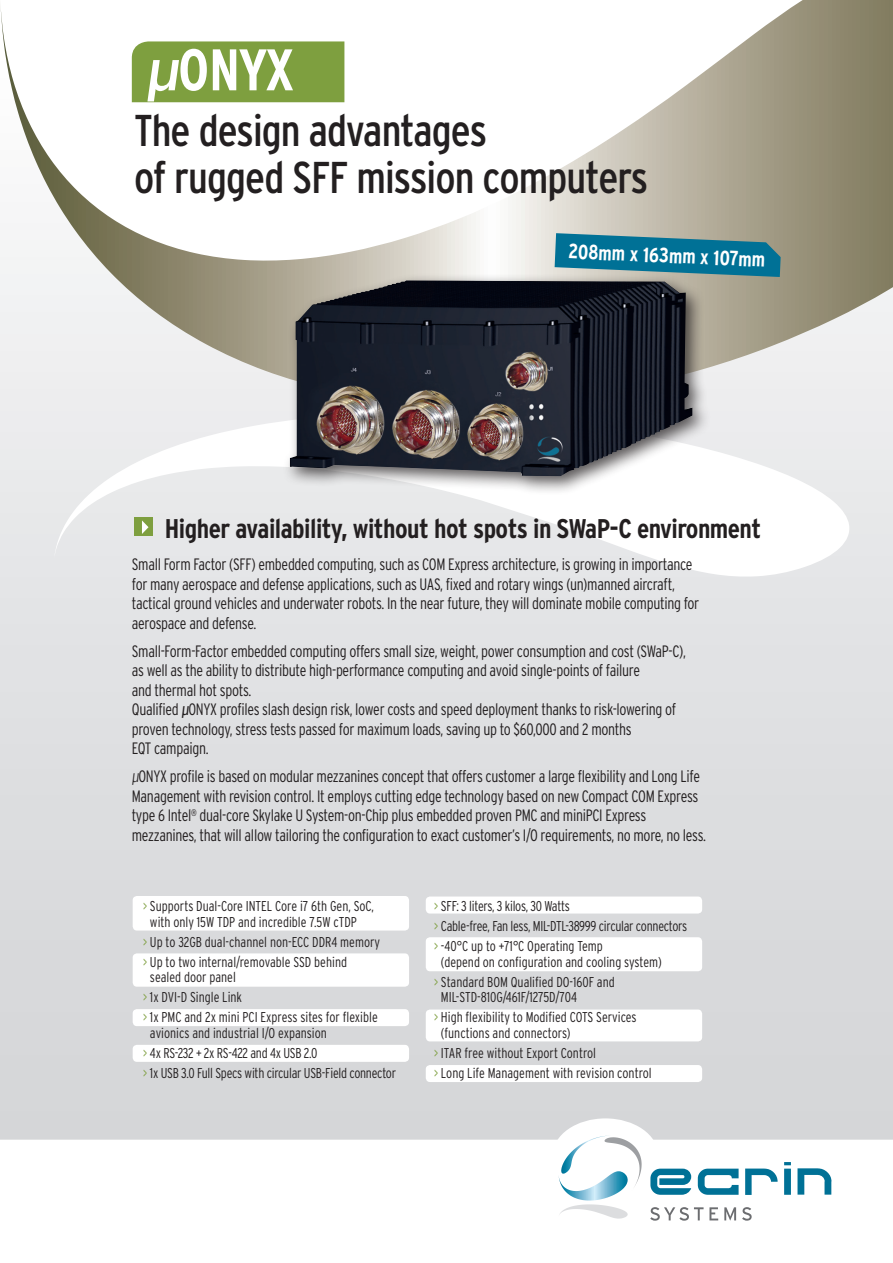
<style>
.page{position:relative;width:893px;height:1263px;background:#fff}
.page>*{position:absolute;margin:0;border:0;box-sizing:border-box;transform-origin:0 0}
.t1{font:700 condensed 58.5px "Interstate";color:#fff}
.t2{font:condensed 44.55px/47px "Interstate";letter-spacing:-.02em;color:#231f20}
.t3{font:700 condensed 27px "Interstate";letter-spacing:-.02em;color:#231f20}
.t4{font:700 condensed 20.7px "Interstate";color:#fff;scale:.95 1}
.t5{font:300 condensed 16.5px/19.5px "Interstate";letter-spacing:-.02em;color:#231f20;scale:.95 1}
.t6{font:300 condensed 14.25px/15.8px "Interstate";color:#231f20;scale:.95 1}
.t7{font:300 condensed 14.25px "Interstate";letter-spacing:-.02em;color:#231f20;scale:.95 1}
.s1{font-family:"Helvetica Neue LT";font-weight:500;font-stretch:normal}
.s2{font-family:"Helvetica Neue LT";font-weight:400}
.s3{font-family:"Helvetica Neue LT"}
.s4{color:#7e9f3f}
</style>
<div class="page">
<div style="left:0;top:404px;width:893px;height:736px;background:#dcdddf"></div>
<svg style="left:0;top:0;width:893px;height:404px"></svg>
<svg style="left:54px;top:413px;width:796px;height:164px;fill:#e9eaeb"></svg>
<div style="left:132px;top:41px;width:212px;height:61px;background:#7e9f3f"></div>
<div style="left:134px;top:517px;width:19px;height:19px;background:#7e9f3f"></div>
<svg style="left:142px;top:520px;width:7px;height:14px"></svg>
<div style="left:133px;top:896px;width:276px;height:34px;background:#fff;border-radius:4px"></div>
<div style="left:426px;top:896px;width:276px;height:17px;background:#fff;border-radius:4px"></div>
<div style="left:426px;top:1065px;width:276px;height:17px;background:#fff;border-radius:4px"></div>
<div style="left:426px;top:1009px;width:276px;height:32px;background:#fff;border-radius:4px"></div>
<div style="left:426px;top:937px;width:276px;height:34px;background:#fff;border-radius:4px"></div>
<div style="left:133px;top:953px;width:276px;height:34px;background:#fff;border-radius:4px"></div>
<div style="left:133px;top:1009px;width:276px;height:17px;background:#fff;border-radius:4px"></div>
<div style="left:133px;top:1045px;width:276px;height:17px;background:#fff;border-radius:4px"></div>
<div style="left:553px;top:1118px;width:105px;height:74px;background:#fff;border-radius:50%"></div>
<svg style="left:558px;top:1135px;width:84px;height:83px"></svg>
<svg style="left:650px;top:1162px;width:181px;height:33px"></svg>
<svg style="left:650px;top:1207px;width:102px;height:14px"></svg>
<div style="left:283px;top:273px;width:428px;height:223px;background:#231f20;opacity:.75"></div>
<img style="left:290px;top:280px;width:402px;height:196px">
<svg style="left:555px;top:233px;width:226px;height:44px;background:#2d829a"></svg>
<p class="t1" style="left:146px;top:37px;width:150px"><span class="s1">µ</span>ONYX</p>
<p class="t2" style="left:134px;top:106px;width:515px">The design advantages<br>of rugged SFF mission computers</p>
<p class="t4" style="left:569px;top:240px;width:209px;rotate:2deg">208mm x 163mm x 107mm</p>
<p class="t3" style="left:165px;top:513px;width:598px">Higher availability, without hot spots in SWaP-C environment</p>
<p class="t5" style="left:132px;top:554px;width:599px">Small Form Factor (SFF) embedded computing, such as COM Express architecture, is growing in importance for many aerospace and defense applications, such as UAS, fixed and rotary wings (un)manned aircraft, tactical ground vehicles and underwater robots. In the near future, they will dominate mobile computing for aerospace and defense.</p>
<p class="t5" style="left:132px;top:641px;width:585px">Small-Form-Factor embedded computing offers small size, weight, power consumption and cost (SWaP-C), as well as the ability to distribute high-performance computing and avoid single-points of failure<br>and thermal hot spots.</p>
<p class="t5" style="left:132px;top:699px;width:574px">Qualified <span class="s2">µ</span>ONYX profiles slash design risk, lower costs and speed deployment thanks to risk-lowering of proven technology, stress tests passed for maximum loads, saving up to $60,000 and 2 months<br>EQT campaign.</p>
<p class="t5" style="left:132px;top:766px;width:606px"><span class="s3">µ</span>ONYX profile is based on modular mezzanines concept that offers customer a large flexibility and Long Life Management with revision control. It employs cutting edge technology based on new Compact COM Express type 6 Intel<sup>®</sup> dual-core Skylake U System-on-Chip plus embedded proven PMC and miniPCI Express mezzanines, that will allow tailoring the configuration to exact customer’s I/O requirements, no more, no less.</p>
<p class="t6" style="left:150px;top:898px;width:237px;text-indent:-7px"><span class="s4">&gt;</span> Supports Dual-Core INTEL Core i7 6th Gen, SoC, with only 15W TDP and incredible 7.5W cTDP</p>
<p class="t6" style="left:143px;top:933px;width:251px"><span class="s4">&gt;</span> Up to 32GB dual-channel non-ECC DDR4 memory</p>
<p class="t6" style="left:150px;top:953px;width:209px;text-indent:-7px"><span class="s4">&gt;</span> Up to two internal/removable SSD behind sealed door panel</p>
<p class="t6" style="left:143px;top:989px;width:106px"><span class="s4">&gt;</span> 1x DVI-D Single Link</p>
<p class="t6" style="left:150px;top:1009px;width:241px;text-indent:-7px"><span class="s4">&gt;</span> 1x PMC and 2x mini PCI Express sites for flexible avionics and industrial I/O expansion</p>
<p class="t7" style="left:143px;top:1045px;width:185px"><span class="s4">&gt;</span> 4x RS-232 + 2x RS-422 and 4x USB 2.0</p>
<p class="t7" style="left:143px;top:1065px;width:268px"><span class="s4">&gt;</span> 1x USB 3.0 Full Specs with circular USB-Field connector</p>
<p class="t7" style="left:434px;top:898px;width:144px"><span class="s4">&gt;</span> SFF: 3 liters, 3 kilos, 30 Watts</p>
<p class="t7" style="left:434px;top:918px;width:268px"><span class="s4">&gt;</span> Cable-free, Fan less, MIL-DTL-38999 circular connectors</p>
<p class="t6" style="left:441px;top:938px;width:234px;text-indent:-7px"><span class="s4">&gt;</span> -40°C up to +71°C Operating Temp<br>(depend on configuration and cooling system)</p>
<p class="t6" style="left:441px;top:973px;width:184px;text-indent:-7px"><span class="s4">&gt;</span> Standard BOM Qualified DO-160F and<br>MIL-STD-810G/461F/1275D/704</p>
<p class="t6" style="left:441px;top:1009px;width:208px;text-indent:-7px"><span class="s4">&gt;</span> High flexibility to Modified COTS Services (functions and connectors)</p>
<p class="t6" style="left:434px;top:1045px;width:172px"><span class="s4">&gt;</span> ITAR free without Export Control</p>
<p class="t6" style="left:434px;top:1065px;width:231px"><span class="s4">&gt;</span> Long Life Management with revision control</p>
</div>
